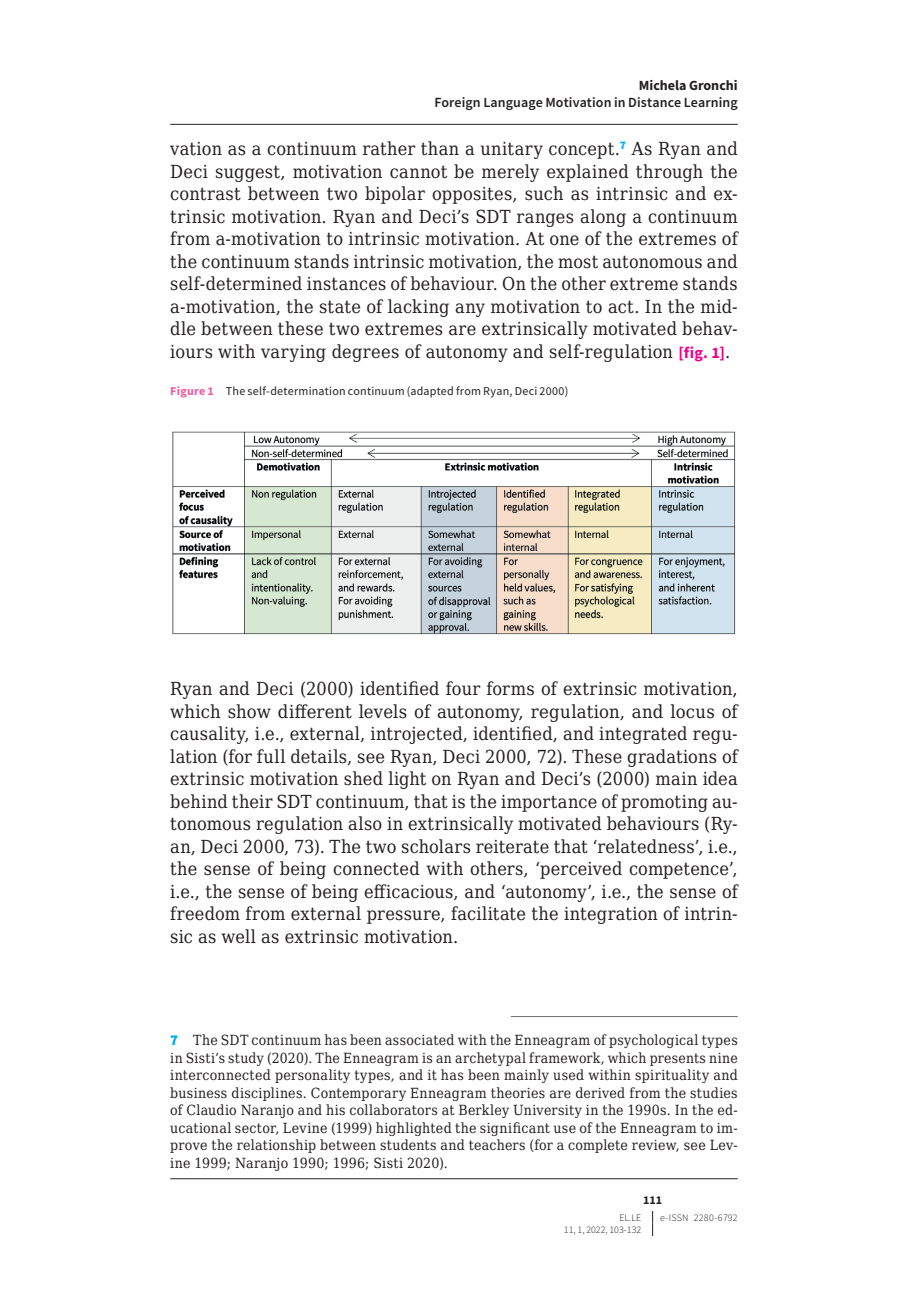
<style>
.page{position:relative;width:908px;height:1304px;background:#fff}
.page>*{position:absolute;margin:0;border:0;box-sizing:border-box;transform-origin:0 0}
.t1{font:18px/22.4px "DejaVu Serif Condensed";letter-spacing:.02em;color:#231f20;text-align:justify}
.t2{font:14px/17.6px "DejaVu Serif Condensed";letter-spacing:.02em;color:#231f20;text-align:justify}
.t3{font:600 14px "Source Sans Pro";letter-spacing:.005em;color:#231f20}
.t4{font:700 14px "Source Sans Pro";color:#231f20}
.t5{font:12px "Source Sans Pro";letter-spacing:.02em;color:#231f20}
.t6{font:700 12px "Source Sans Pro";color:#231f20}
.t7{font:300 10px "Source Sans Pro";color:#231f20}
.t8{font:300 10px "Source Sans Pro";letter-spacing:.02em;color:#231f20}
.s1{font-family:"Source Sans Pro";font-weight:700;font-size:16px;color:#ed028c}
.s2{font-weight:700;color:#ef59a1}
.s3{font-family:"Source Sans Pro";font-weight:900;font-size:15px;color:#00aeef}
</style>
<div class="page">
<svg style="left:652px;top:1211px;width:1px;height:25px"></svg>
<img style="left:172px;top:431px;width:564px;height:204px">
<hr style="left:510px;top:1016px;width:227px;height:1px;background:#6c6d70">
<hr style="left:170px;top:124px;width:567px;height:1px;background:#231f20">
<hr style="left:170px;top:1178px;width:567px;height:1px;background:#231f20">
<p class="t4" style="left:638px;top:76px;width:100px">Michela Gronchi</p>
<p class="t3" style="left:434px;top:94px;width:305px">Foreign Language Motivation in Distance Learning</p>
<p class="t1" style="left:170px;top:137px;width:568px">vation as a continuum rather than a unitary concept.<sup>7</sup> As Ryan and Deci suggest, motivation cannot be merely explained through the contrast between two bipolar opposites, such as intrinsic and ex&shy;trinsic motivation. Ryan and Deci’s SDT ranges along a continuum from a-motivation to intrinsic motivation. At one of the extremes of the continuum stands intrinsic motivation, the most autonomous and self-determined instances of behaviour. On the other extreme stands a-motivation, the state of lacking any motivation to act. In the mid&shy;dle between these two extremes are extrinsically motivated behav&shy;iours with varying degrees of autonomy and self-regulation <span class="s1">[fig. 1]</span>.</p>
<p class="t5" style="left:170px;top:384px;width:399px"><span class="s2">Figure 1</span> The self-determination continuum (adapted from Ryan, Deci 2000)</p>
<p class="t1" style="left:170px;top:677px;width:568px">Ryan and Deci (2000) identified four forms of extrinsic motivation, which show different levels of autonomy, regulation, and locus of causality, i.e., external, introjected, identified, and integrated regu&shy;lation (for full details, see Ryan, Deci 2000, 72). These gradations of extrinsic motivation shed light on Ryan and Deci’s (2000) main idea behind their SDT continuum, that is the importance of promoting au&shy;tonomous regulation also in extrinsically motivated behaviours (Ry&shy;an, Deci 2000, 73). The two scholars reiterate that ‘relatedness’, i.e., the sense of being connected with others, ‘perceived competence’, i.e., the sense of being efficacious, and ‘autonomy’, i.e., the sense of freedom from external pressure, facilitate the integration of intrin&shy;sic as well as extrinsic motivation.</p>
<p class="t2" style="left:170px;top:1031px;width:568px"><span class="s3">7</span> The SDT continuum has been associated with the Enneagram of psychological types in Sisti’s study (2020). The Enneagram is an archetypal framework, which presents nine interconnected personality types, and it has been mainly used within spirituality and business disciplines. Contemporary Enneagram theories are derived from the studies of Claudio Naranjo and his collaborators at Berkley University in the 1990s. In the ed&shy;ucational sector, Levine (1999) highlighted the significant use of the Enneagram to im&shy;prove the relationship between students and teachers (for a complete review, see Lev&shy;ine 1999; Naranjo 1990; 1996; Sisti 2020).</p>
<p class="t6" style="left:642px;top:1192px;width:21px">111</p>
<p class="t7" style="left:619px;top:1211px;width:23px">EL.LE</p>
<p class="t8" style="left:660px;top:1211px;width:79px">e-ISSN 2280-6792</p>
<p class="t7" style="left:563px;top:1224px;width:79px">11, 1, 2022, 103-132</p>
</div>
